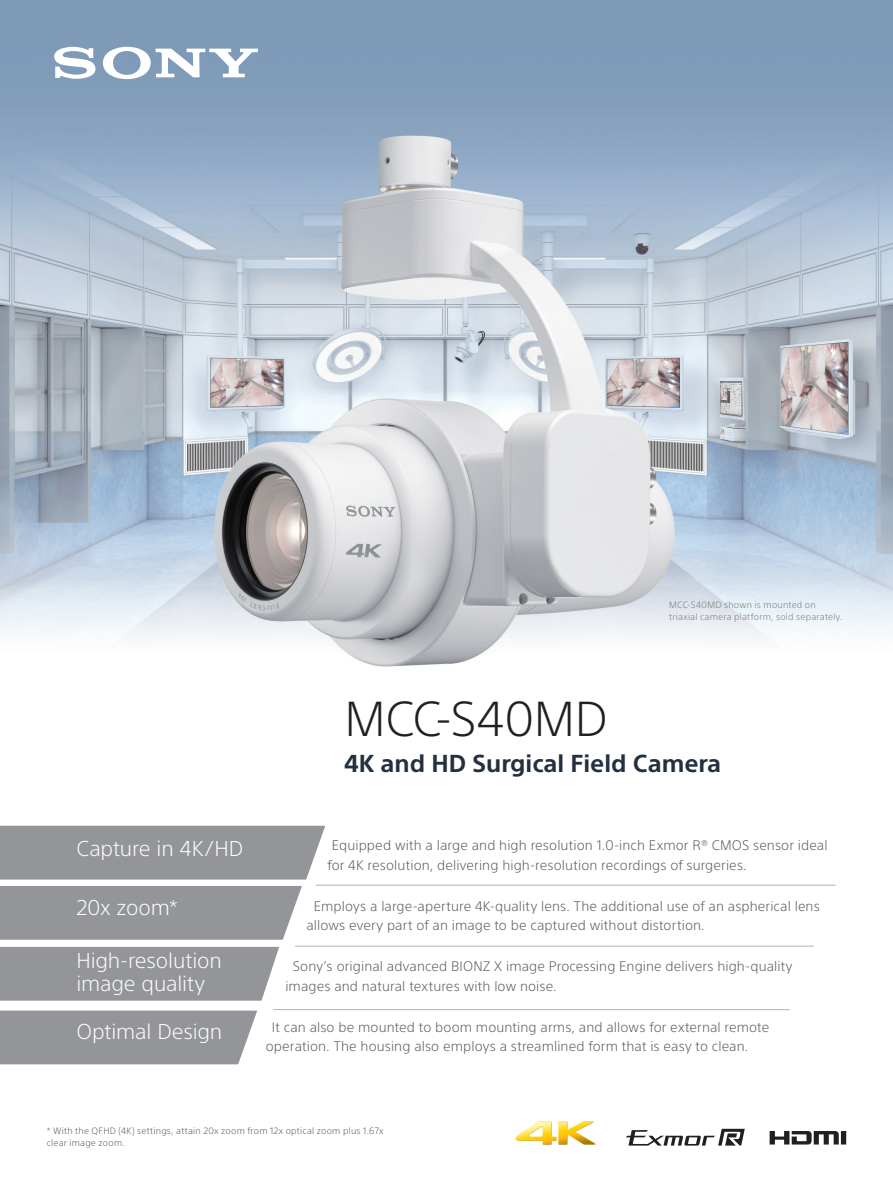
<style>
.page{position:relative;width:893px;height:1191px;background:#fff}
.page>*{position:absolute;margin:0;border:0;box-sizing:border-box;transform-origin:0 0}
.C1_Title_2014{font:300 48px "SST";letter-spacing:-.005em;color:#231f20}
.t1{font:700 24px "SST Pro";color:#223040}
.C1_title{font:300 21px/22.5px "SST";letter-spacing:-.01em;color:#fff}
.C1_body{font:300 13.5px/19.5px "SST";letter-spacing:.01em;color:#57585a}
.body{font:300 9px/12px "SST";letter-spacing:.025em;color:#57585a}
.body-2{font:300 9px/12px "SST";letter-spacing:.025em;color:#76787b}
</style>
<div class="page">
<img style="left:0;top:0;width:893px;height:1146px">
<svg style="left:514px;top:1121px;width:82px;height:24px"></svg>
<hr style="left:316px;top:885px;width:520px;height:1px;background:#b2b2b2">
<hr style="left:295px;top:946px;width:519px;height:1px;background:#b2b2b2">
<hr style="left:273px;top:1009px;width:517px;height:1px;background:#b2b2b2">
<div style="left:0;top:1010px;width:257px;height:54px;background:#939598"></div>
<div style="left:0;top:947px;width:279px;height:53px;background:#939598"></div>
<div style="left:0;top:886px;width:302px;height:53px;background:#939598"></div>
<div style="left:0;top:825px;width:325px;height:54px;background:#939598"></div>
<svg style="left:54px;top:47px;width:204px;height:32px"></svg>
<svg style="left:770px;top:1131px;width:76px;height:13px"></svg>
<svg style="left:626px;top:1128px;width:119px;height:17px"></svg>
<p class="C1_Title_2014" style="left:344px;top:691px;width:265px">MCC-S40MD</p>
<p class="body-2" style="left:669px;top:599px;width:175px">MCC-S40MD shown is mounted on triaxial camera platform, sold separately.</p>
<p class="t1" style="left:344px;top:749px;width:378px">4K and HD Surgical Field Camera</p>
<p class="C1_title" style="left:77px;top:837px;width:168px">Capture in 4K/HD</p>
<p class="C1_body" style="left:327px;top:835px;width:502px;text-indent:4px">Equipped with a large and high resolution 1.0-inch Exmor R® CMOS sensor ideal for 4K resolution, delivering high-resolution recordings of surgeries.</p>
<p class="C1_body" style="left:306px;top:896px;width:515px;text-indent:8px">Employs a large-aperture 4K-quality lens. The additional use of an aspherical lens allows every part of an image to be captured without distortion.</p>
<p class="C1_body" style="left:285px;top:956px;width:509px;text-indent:8px">Sony’s original advanced BIONZ X image Processing Engine delivers high-quality images and natural textures with low noise.</p>
<p class="C1_body" style="left:266px;top:1017px;width:505px;text-indent:6px">It can also be mounted to boom mounting arms, and allows for external remote operation. The housing also employs a streamlined form that is easy to clean.</p>
<p class="C1_title" style="left:77px;top:896px;width:103px">20x zoom*</p>
<p class="C1_title" style="left:77px;top:949px;width:147px">High-resolution image quality</p>
<p class="C1_title" style="left:77px;top:1020px;width:147px">Optimal Design</p>
<p class="body" style="left:47px;top:1124px;width:338px">* With the QFHD (4K) settings, attain 20x zoom from 12x optical zoom plus 1.67x clear image zoom.</p>
</div>
